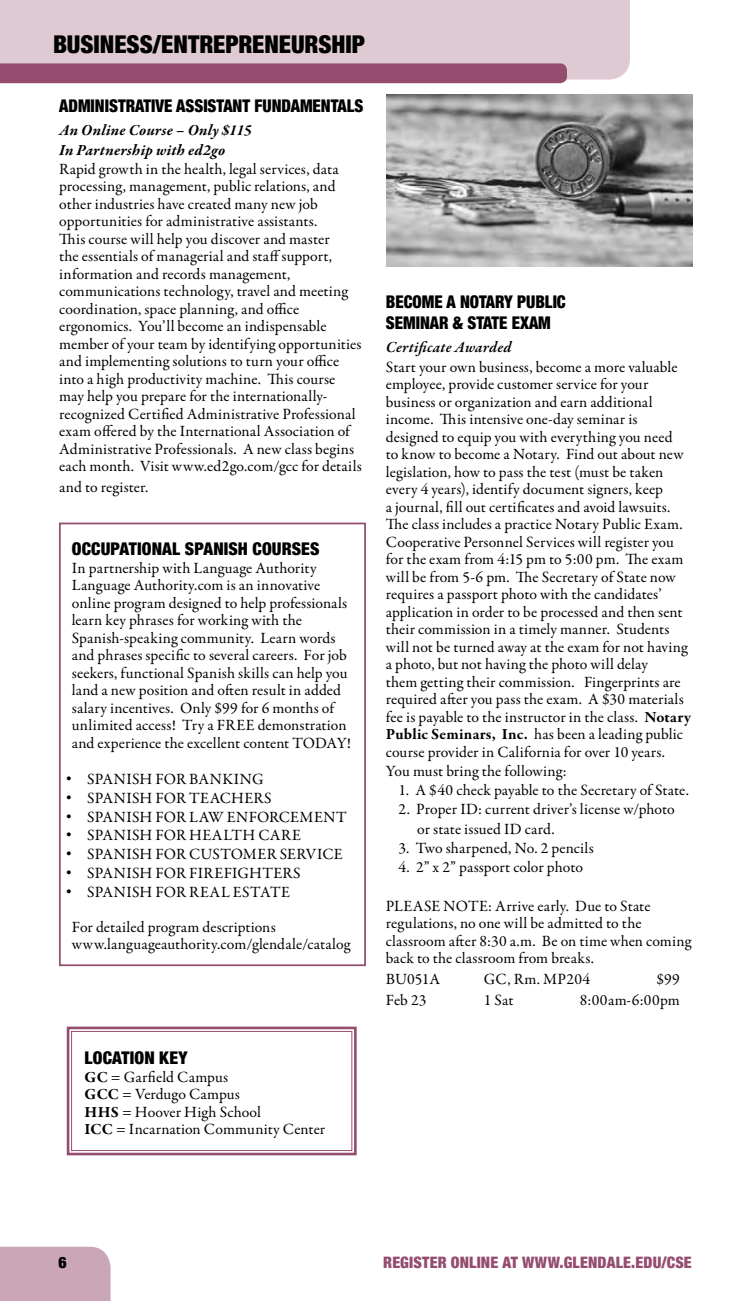
<style>
.page{position:relative;width:756px;height:1301px;background:#fff}
.page>*{position:absolute;margin:0;border:0;box-sizing:border-box;transform-origin:0 0}
.t1{font:900 condensed 24.5px "Helvetica Neue";color:#000}
.t2{font:900 condensed 17.5px "Helvetica Neue";color:#000;scale:.95 1}
.t3{font:900 condensed 17.5px "Helvetica Neue";color:#000}
.t4{font:15.75px/17.5px "Garamond Premr Pro";letter-spacing:.005em;color:#000}
.t5{font:italic 700 15.75px/19.2px "Garamond Premr Pro";letter-spacing:.02em;color:#000}
.t6{font:15.75px "Garamond Premr Pro";letter-spacing:.025em;color:#000}
.t7{font:900 condensed 15.75px "Helvetica Neue";letter-spacing:.01em;color:#954d6f}
.t8{font:italic 600 15.75px "Garamond Premr Pro";letter-spacing:.015em;color:#000}
.t9{font:900 condensed 15.75px "Helvetica Neue";color:#000}
.s1{font-family:"Arial"}
.s2{font-weight:700}
</style>
<div class="page">
<div style="left:0;top:1247px;width:111px;height:54px;background:#caa6b7"></div>
<div style="left:0;top:0;width:630px;height:80px;background:#dfcad4"></div>
<div style="left:0;top:63px;width:567px;height:20px;background:#954d6f"></div>
<div style="left:59px;top:523px;width:307px;height:443px;border:2px solid #954d6f"></div>
<svg style="left:66px;top:1026px;width:291px;height:130px"></svg>
<div style="left:71px;top:1031px;width:281px;height:120px;border:1px solid #954d6f"></div>
<img style="left:387px;top:95px;width:306px;height:172px">
<h1 class="t1" style="left:53px;top:29px;width:313px">BUSINESS/ENTREPRENEURSHIP</h1>
<p class="t2" style="left:59px;top:94px;width:320px">ADM INISTRATIVE ASSISTANT FUNDAMENTALS</p>
<p class="t5" style="left:59px;top:122px;width:194px">An Online Course – Only $115<br>In Partnership with ed2go</p>
<p class="t4" style="left:59px;top:160px;width:304px">Rapid growth in the health, legal services, data processing, management, public relations, and other industries have created many new job opportunities for administrative assistants.<br>This course will help you discover and master<br>the essentials of managerial and staff support, information and records management, communications technology, travel and meeting coordination, space planning, and office ergonomics. You’ll become an indispensable member of your team by identifying opportunities and implementing solutions to turn your office into a high productivity machine. This course may help you prepare for the internationally&shy;recognized Certified Administrative Professional exam offered by the International Association of Administrative Professionals. A new class begins each month. Visit www.ed2go.com/gcc for details</p>
<p class="t4" style="left:59px;top:479px;width:91px">and to register.</p>
<p class="t3" style="left:72px;top:538px;width:51px">OCCUPATIONAL</p>
<p class="t3" style="left:185px;top:538px;width:82px">SPANI SH COUR</p>
<p class="t3" style="left:292px;top:538px;width:29px">SES</p>
<p class="t4" style="left:72px;top:559px;width:281px">In partnership with Language Authority Language Authority.com is an innovative online program designed to help professionals learn key phrases for working with the Spanish-speaking community. Learn words and phrases specific to several careers. For job seekers, functional Spanish skills can help you land a new position and often result in added salary incentives. Only $99 for 6 months of unlimited access! Try a FREE demonstration and experience the excellent content TODAY!</p>
<p class="t4" style="left:66px;top:771px;width:199px"><span class="s1">•</span> SPANISH FOR BANKING</p>
<p class="t4" style="left:66px;top:789px;width:207px"><span class="s1">•</span> SPANISH FOR TEACHERS</p>
<p class="t4" style="left:66px;top:808px;width:282px"><span class="s1">•</span> SPANISH FOR LAW ENFORCEMENT</p>
<p class="t6" style="left:66px;top:826px;width:236px"><span class="s1">•</span> SPANISH FOR HEALTH CARE</p>
<p class="t4" style="left:66px;top:846px;width:278px"><span class="s1">•</span> SPANISH FOR CUSTOMER SERVICE</p>
<p class="t4" style="left:66px;top:865px;width:236px"><span class="s1">•</span> SPANISH FOR FIREFIGHTERS</p>
<p class="t4" style="left:66px;top:883px;width:225px"><span class="s1">•</span> SPANISH FOR REAL ESTATE</p>
<p class="t4" style="left:72px;top:918px;width:280px">For detailed program descriptions www.languageauthority.com/glendale/catalog</p>
<p class="t3" style="left:85px;top:1047px;width:31px">LOCATION</p>
<p class="t3" style="left:159px;top:1047px;width:15px">KEY</p>
<p class="t4" style="left:85px;top:1069px;width:242px"><span class="s2">GC</span> = Garfield Campus<br><span class="s2">GCC</span> = Verdugo Campus<br><span class="s2">HHS</span> = Hoover High School<br><span class="s2">ICC</span> = Incarnation Community Center</p>
<p class="t2" style="left:386px;top:290px;width:89px">BECOME ANOTARY</p>
<p class="t2" style="left:517px;top:290px;width:19px">PUBLI</p>
<p class="t2" style="left:557px;top:290px;width:11px">C</p>
<p class="t2" style="left:386px;top:311px;width:41px">SEMINAR</p>
<p class="t2" style="left:453px;top:311px;width:34px">&amp; STATE</p>
<p class="t2" style="left:512px;top:311px;width:43px">EXAM</p>
<p class="t8" style="left:386px;top:338px;width:127px">Certificate Awarded</p>
<p class="t4" style="left:386px;top:358px;width:306px">Start your own business, become a more valuable employee, provide customer service for your business or organization and earn additional income. This intensive one-day seminar is designed to equip you with everything you need<br>to know to become a Notary. Find out about new legislation, how to pass the test (must be taken every 4 years), identify document signers, keep<br>a journal, fill out certificates and avoid lawsuits.<br>The class includes a practice Notary Public Exam.<br>Cooperative Personnel Services will register you for the exam from 4:15 pm to 5:00 pm. The exam will be from 5-6 pm. The Secretary of State now requires a passport photo with the candidates’ application in order to be processed and then sent their commission in a timely manner. Students will not be turned away at the exam for not having a photo, but not having the photo will delay<br>them getting their commission. Fingerprints are required after you pass the exam. A $30 materials fee is payable to the instructor in the class. <span class="s2">Notary Public Seminars, Inc.</span> has been a leading public course provider in California for over 10 years.</p>
<p class="t4" style="left:386px;top:762px;width:182px">You must bring the following:</p>
<p class="t4" style="left:398px;top:782px;width:292px">1. A $40 check payable to the Secretary of State.</p>
<p class="t4" style="left:417px;top:800px;width:259px;line-height:19.2px;text-indent:-19px">2. Proper ID: current driver’s license w/photo or state issued ID card.</p>
<p class="t4" style="left:398px;top:839px;width:197px">3. Two sharpened, No. 2 pencils</p>
<p class="t4" style="left:398px;top:859px;width:186px">4. 2” x 2” passport color photo</p>
<p class="t4" style="left:386px;top:897px;width:307px">PLEASE NOTE: Arrive early. Due to State regulations, no one will be admitted to the classroom after 8:30 a.m. Be on time when coming back to the classroom from breaks.</p>
<p class="t4" style="left:386px;top:971px;width:56px">BU051A</p>
<p class="t6" style="left:484px;top:970px;width:108px">GC, Rm. MP204</p>
<p class="t4" style="left:657px;top:971px;width:25px">$99</p>
<p class="t4" style="left:386px;top:992px;width:42px">Feb 23</p>
<p class="t4" style="left:484px;top:992px;width:31px">1 Sat</p>
<p class="t6" style="left:580px;top:991px;width:102px">8:00am-6:00pm</p>
<p class="t9" style="left:59px;top:1252px;width:10px">6</p>
<p class="t7" style="left:383px;top:1252px;width:290px">REGISTER ONLINE AT WWW.GLENDALE.EDU/CSE</p>
</div>
